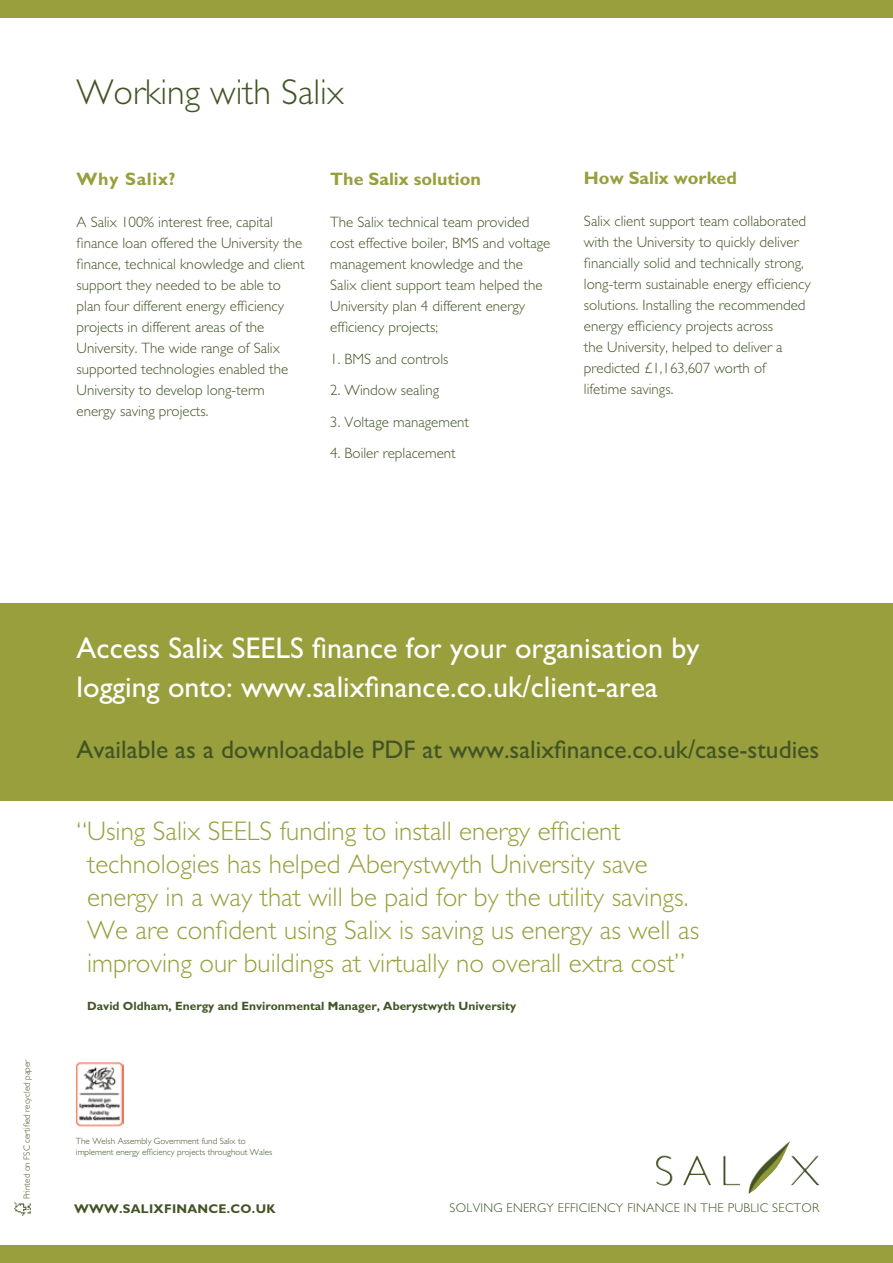
<style>
.page{position:relative;width:893px;height:1263px;background:#fff}
.page>*{position:absolute;margin:0;border:0;box-sizing:border-box;transform-origin:0 0}
.t1{font:300 36px "M Gill Sans";color:#425426}
.t2{font:30px/39px "M Gill Sans";color:#fff}
.t3{font:300 27px/33px "M Gill Sans";color:#989f3c}
.t4{font:25.5px "M Gill Sans";color:#425426}
.t5{font:700 18px "M Gill Sans";color:#989f3c}
.t6{font:300 15px/21px "M Gill Sans";color:#425426}
.t7{font:300 12.75px "M Gill Sans";letter-spacing:.02em;color:#425426}
.t8{font:700 12.75px "M Gill Sans";letter-spacing:.02em;color:#425426}
.t9{font:700 12px "M Gill Sans";color:#425426}
.t10{font:300 9px/10.8px "M Gill Sans";color:#425426}
</style>
<div class="page">
<div style="left:0;top:603px;width:893px;height:197px;background:#989f3c"></div>
<div style="left:0;top:0;width:893px;height:17px;background:#989f3c"></div>
<div style="left:0;top:1246px;width:893px;height:17px;background:#989f3c"></div>
<img style="left:656px;top:1141px;width:161px;height:53px">
<img style="left:14px;top:1202px;width:17px;height:14px">
<img style="left:76px;top:1062px;width:47px;height:65px">
<h1 class="t1" style="left:77px;top:73px;width:269px">Working with Salix</h1>
<p class="t5" style="left:77px;top:169px;width:101px">Why Salix?</p>
<p class="t6" style="left:77px;top:212px;width:230px">A Salix 100% interest free, capital finance loan offered the University the finance, technical knowledge and client support they needed to be able to plan four different energy efficiency projects in different areas of the University. The wide range of Salix supported technologies enabled the University to develop long-term energy saving projects.</p>
<p class="t5" style="left:330px;top:169px;width:152px">The Salix solution</p>
<p class="t6" style="left:330px;top:212px;width:222px">The Salix technical team provided cost effective boiler, BMS and voltage management knowledge and the<br>Salix client support team helped the<br>University plan 4 different energy efficiency projects;</p>
<p class="t6" style="left:330px;top:348px;width:120px">1. BMS and controls</p>
<p class="t6" style="left:330px;top:380px;width:110px">2. Window sealing</p>
<p class="t6" style="left:330px;top:411px;width:140px">3. Voltage management</p>
<p class="t6" style="left:330px;top:443px;width:127px">4. Boiler replacement</p>
<p class="t5" style="left:584px;top:168px;width:155px">How Salix worked</p>
<p class="t6" style="left:584px;top:211px;width:228px">Salix client support team collaborated with the University to quickly deliver financially solid and technically strong, long-term sustainable energy efficiency solutions. Installing the recommended energy efficiency projects across<br>the University, helped to deliver a predicted £1,163,607 worth of lifetime savings.</p>
<p class="t10" style="left:22px;top:1199px;width:141px;rotate:-90deg">Printed on FSC certified recycled paper</p>
<h2 class="t2" style="left:77px;top:628px;width:625px">Access Salix SEELS finance for your organisation by logging onto: www.salixfinance.co.uk/client-area</h2>
<h3 class="t4" style="left:77px;top:735px;width:744px">Available as a downloadable PDF at www.salixfinance.co.uk/case-studies</h3>
<p class="t3" style="left:87px;top:815px;width:613px;text-indent:-11px">“Using Salix SEELS funding to install energy efficient technologies has helped Aberystwyth University save energy in a way that will be paid for by the utility savings.<br>We are confident using Salix is saving us energy as well as improving our buildings at virtually no overall extra cost”</p>
<p class="t9" style="left:87px;top:999px;width:430px">David Oldham, Energy and Environmental Manager, Aberystwyth University</p>
<p class="t10" style="left:76px;top:1136px;width:198px">The Welsh Assembly Government fund Salix to implement energy efficiency projects throughout Wales</p>
<p class="t8" style="left:74px;top:1201px;width:203px">www.salixfinance.co.uk</p>
<p class="t7" style="left:450px;top:1201px;width:371px">SOLVING ENERGY EFFICIENCY FINANCE IN THE PUBLIC SECTOR</p>
</div>
